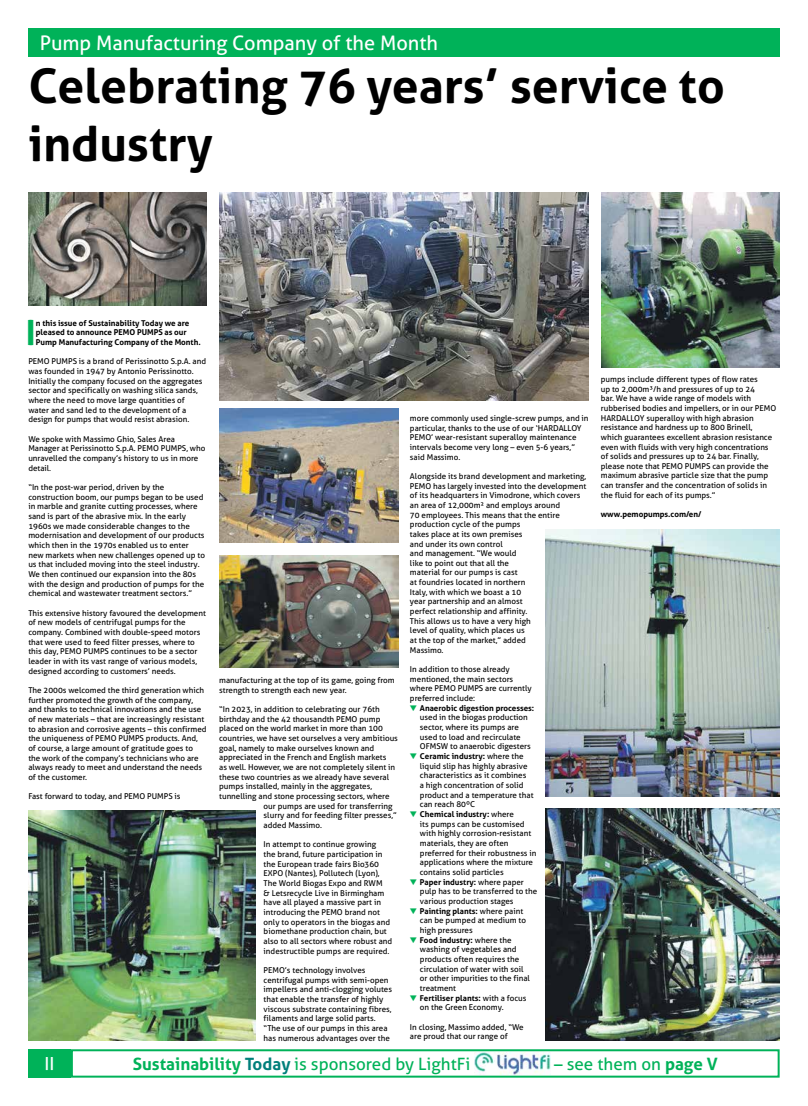
<style>
.page{position:relative;width:808px;height:1106px;background:#fff}
.page>*{position:absolute;margin:0;border:0;box-sizing:border-box;transform-origin:0 0}
.t1{font:700 48px/57.6px "Aller";color:#000}
.t2{font:700 34.8px "Aller";color:#00b259}
.t3{font:20px "Aller";color:#fff}
.t4{font:18px "Aller";color:#fff}
.t5{font:17px "Aller";color:#00b259}
.t6{font:8.1px/9.7px "Aller";color:#000}
.t7{font:700 8.1px/9.7px "Aller";color:#000}
.s1{color:#00b259}
.s2{font-weight:700}
.s3{font-weight:700;color:#007f7b}
</style>
<div class="page">
<div style="left:28px;top:1049px;width:43px;height:28px;background:#00b259"></div>
<img style="left:474px;top:1052px;width:76px;height:22px">
<div style="left:71px;top:1049px;width:709px;height:28px;border:2px solid #00b259"></div>
<div style="left:28px;top:28px;width:752px;height:29px;background:#00b259"></div>
<img style="left:220px;top:408px;width:178px;height:134px">
<img style="left:601px;top:193px;width:179px;height:174px">
<img style="left:546px;top:529px;width:234px;height:268px">
<img style="left:220px;top:193px;width:368px;height:207px">
<img style="left:28px;top:810px;width:227px;height:230px">
<img style="left:28px;top:193px;width:179px;height:112px">
<img style="left:546px;top:808px;width:234px;height:232px">
<img style="left:220px;top:556px;width:178px;height:112px">
<h3 class="t3" style="left:40px;top:31px;width:400px">Pump Manufacturing Company of the Month</h3>
<h1 class="t1" style="left:28px;top:57px;width:698px">Celebrating 76 years’ service to industry</h1>
<h2 class="t2" style="left:26px;top:311px;width:11px">I</h2>
<p class="t7" style="left:36px;top:318px;width:166px">n this issue of Sustainability Today we are pleased to announce PEMO PUMPS as our<br>Pump Manufacturing Company of the Month.</p>
<p class="t6" style="left:28px;top:357px;width:179px">PEMO PUMPS is a brand of Perissinotto S.p.A. and was founded in 1947 by Antonio Perissinotto.<br>Initially the company focused on the aggregates sector and specifically on washing silica sands, where the need to move large quantities of water and sand led to the development of a design for pumps that would resist abrasion.</p>
<p class="t6" style="left:28px;top:434px;width:179px">We spoke with Massimo Ghio, Sales Area Manager at Perissinotto S.p.A. PEMO PUMPS, who unravelled the company’s history to us in more detail.</p>
<p class="t6" style="left:28px;top:482px;width:178px">“In the post-war period, driven by the construction boom, our pumps began to be used in marble and granite cutting processes, where sand is part of the abrasive mix. In the early 1960s we made considerable changes to the modernisation and development of our products which then in the 1970s enabled us to enter new markets when new challenges opened up to us that included moving into the steel industry.<br>We then continued our expansion into the 80s with the design and production of pumps for the chemical and wastewater treatment sectors.”</p>
<p class="t6" style="left:28px;top:608px;width:179px">This extensive history favoured the development of new models of centrifugal pumps for the company. Combined with double-speed motors that were used to feed filter presses, where to this day, PEMO PUMPS continues to be a sector leader in with its vast range of various models, designed according to customers’ needs.</p>
<p class="t6" style="left:28px;top:685px;width:180px">The 2000s welcomed the third generation which further promoted the growth of the company, and thanks to technical innovations and the use of new materials – that are increasingly resistant to abrasion and corrosive agents – this confirmed the uniqueness of PEMO PUMPS products. And, of course, a large amount of gratitude goes to the work of the company’s technicians who are always ready to meet and understand the needs of the customer.</p>
<p class="t6" style="left:28px;top:791px;width:154px">Fast forward to today, and PEMO PUMPS is</p>
<p class="t6" style="left:219px;top:675px;width:177px">manufacturing at the top of its game, going from strength to strength each new year.</p>
<p class="t6" style="left:219px;top:704px;width:162px">“In 2023, in addition to celebrating our 76th</p>
<p class="t6" style="left:219px;top:714px;width:163px">birthday and the 42 thousandth PEMO pump</p>
<p class="t6" style="left:219px;top:723px;width:165px">placed on the world market in more than 100</p>
<p class="t6" style="left:219px;top:733px;width:180px">countries, we have set ourselves a very ambitious</p>
<p class="t6" style="left:219px;top:743px;width:157px">goal, namely to make ourselves known and</p>
<p class="t6" style="left:219px;top:752px;width:169px">appreciated in the French and English markets</p>
<p class="t6" style="left:219px;top:762px;width:178px">as well. However, we are not completely silent in</p>
<p class="t6" style="left:219px;top:772px;width:171px">these two countries as we already have several</p>
<p class="t6" style="left:219px;top:781px;width:154px">pumps installed, mainly in the aggregates,</p>
<p class="t6" style="left:219px;top:791px;width:172px">tunnelling and stone processing sectors, where</p>
<p class="t6" style="left:264px;top:801px;width:130px">our pumps are used for transferring</p>
<p class="t6" style="left:264px;top:810px;width:135px">slurry and for feeding filter presses,”</p>
<p class="t6" style="left:264px;top:820px;width:60px">added Massimo.</p>
<p class="t6" style="left:264px;top:839px;width:130px">In attempt to continue growing<br>the brand, future participation in the European trade fairs Bio360<br>EXPO (Nantes), Pollutech (Lyon), The World Biogas Expo and RWM<br>&amp; Letsrecycle Live in Birmingham have all played a massive part in introducing the PEMO brand not only to operators in the biogas and biomethane production chain, but also to all sectors where robust and indestructible pumps are required.</p>
<p class="t6" style="left:264px;top:965px;width:130px">PEMO’s technology involves centrifugal pumps with semi-open impellers and anti-clogging volutes that enable the transfer of highly viscous substrate containing fibres, filaments and large solid parts. “The use of our pumps in this area has numerous advantages over the</p>
<p class="t6" style="left:410px;top:413px;width:180px">more commonly used single-screw pumps, and in particular, thanks to the use of our ‘HARDALLOY PEMO’ wear-resistant superalloy maintenance intervals become very long – even 5-6 years,” said Massimo.</p>
<p class="t6" style="left:410px;top:471px;width:178px">Alongside its brand development and marketing,<br>PEMO has largely invested into the development of its headquarters in Vimodrone, which covers an area of 12,000m² and employs around<br>70 employees. This means that the entire production cycle of the pumps<br>takes place at its own premises<br>and under its own control<br>and management. “We would<br>like to point out that all the<br>material for our pumps is cast<br>at foundries located in northern<br>Italy, with which we boast a 10<br>year partnership and an almost<br>perfect relationship and affinity.<br>This allows us to have a very high<br>level of quality, which places us<br>at the top of the market,” added<br>Massimo.</p>
<p class="t6" style="left:410px;top:664px;width:123px">In addition to those already mentioned, the main sectors where PEMO PUMPS are currently preferred include:</p>
<p class="t6" style="left:420px;top:703px;width:116px;text-indent:-10px"><span class="s1">▼</span> <span class="s2">Anaerobic digestion processes: </span>used in the biogas production sector, where its pumps are used to load and recirculate<br>OFMSW to anaerobic digesters</p>
<p class="t6" style="left:420px;top:751px;width:115px;text-indent:-10px"><span class="s1">▼</span> <span class="s2">Ceramic industry:</span> where the liquid slip has highly abrasive characteristics as it combines<br>a high concentration of solid product and a temperature that can reach 80ºC</p>
<p class="t6" style="left:420px;top:809px;width:118px;text-indent:-10px"><span class="s1">▼</span> <span class="s2">Chemical industry:</span> where<br>its pumps can be customised with highly corrosion-resistant materials, they are often preferred for their robustness in applications where the mixture contains solid particles</p>
<p class="t6" style="left:420px;top:877px;width:119px;text-indent:-10px"><span class="s1">▼</span> <span class="s2">Paper industry:</span> where paper pulp has to be transferred to the various production stages</p>
<p class="t6" style="left:420px;top:906px;width:108px;text-indent:-10px"><span class="s1">▼</span> <span class="s2">Painting plants:</span> where paint can be pumped at medium to high pressures</p>
<p class="t6" style="left:420px;top:935px;width:112px;text-indent:-10px"><span class="s1">▼</span> <span class="s2">Food industry:</span> where the washing of vegetables and products often requires the circulation of water with soil or other impurities to the final treatment</p>
<p class="t6" style="left:420px;top:993px;width:108px;text-indent:-10px"><span class="s1">▼</span> <span class="s2">Fertiliser plants:</span> with a focus on the Green Economy.</p>
<p class="t6" style="left:410px;top:1022px;width:115px">In closing, Massimo added, “We are proud that our range of</p>
<p class="t6" style="left:601px;top:374px;width:177px">pumps include different types of flow rates<br>up to 2,000m³/h and pressures of up to 24<br>bar. We have a wide range of models with rubberised bodies and impellers, or in our PEMO HARDALLOY superalloy with high abrasion resistance and hardness up to 800 Brinell, which guarantees excellent abrasion resistance even with fluids with very high concentrations of solids and pressures up to 24 bar. Finally, please note that PEMO PUMPS can provide the maximum abrasive particle size that the pump can transfer and the concentration of solids in the fluid for each of its pumps.”</p>
<p class="t7" style="left:601px;top:509px;width:102px">www.pemopumps.com/en/</p>
<h3 class="t4" style="left:45px;top:1052px;width:12px">II</h3>
<h3 class="t5" style="left:133px;top:1053px;width:339px"><span class="s2">Sustainability</span> <span class="s3">Today</span> is sponsored by LightFi</h3>
<h3 class="t5" style="left:554px;top:1053px;width:165px">– see them on <span class="s2">page V</span></h3>
</div>
